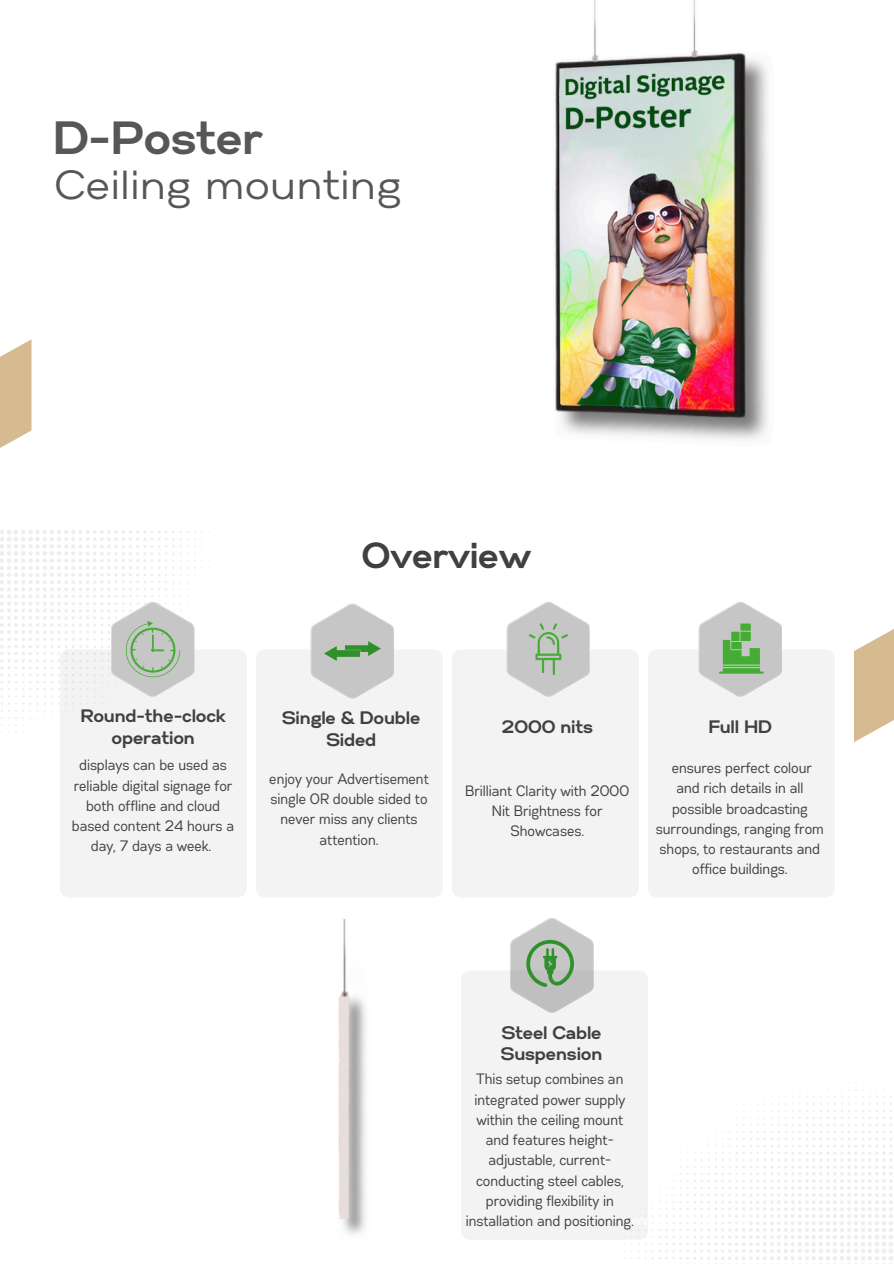
<style>
.page{position:relative;width:894px;height:1264px;background:#fff}
.page>*{position:absolute;margin:0;border:0;box-sizing:border-box;transform-origin:0 0}
.t1{font:700 46.5px "Gabriel Sans";color:#575756}
.t2{font:40.5px "Gabriel Sans";color:#575756}
.t3{font:700 36px "Gabriel Sans";color:#40403f}
.t4{font:700 18px/21.3px "Gabriel Sans";color:#40403f;text-align:center}
.t5{font:15px/20.2px "Gabriel Sans Cond";color:#40403f;text-align:center}
</style>
<div class="page">
<svg style="left:0;top:339px;width:32px;height:109px;fill:#d6bb90"></svg>
<img style="left:554px;top:0;width:214px;height:440px">
<div style="left:60px;top:650px;width:186px;height:247px;background:#f3f3f3"></div>
<div style="left:256px;top:650px;width:186px;height:247px;background:#f3f3f3"></div>
<div style="left:452px;top:650px;width:186px;height:247px;background:#f3f3f3"></div>
<div style="left:648px;top:650px;width:186px;height:247px;background:#f3f3f3"></div>
<svg style="left:0;top:530px;width:210px;height:210px"></svg>
<svg style="left:506px;top:602px;width:84px;height:95px"></svg>
<svg style="left:698px;top:602px;width:84px;height:95px"></svg>
<svg style="left:617px;top:1089px;width:276px;height:175px"></svg>
<div style="left:461px;top:970px;width:186px;height:269px;background:#f3f3f3"></div>
<svg style="left:854px;top:629px;width:39px;height:113px;fill:#d6bb90"></svg>
<svg style="left:310px;top:603px;width:84px;height:96px"></svg>
<svg style="left:510px;top:918px;width:83px;height:95px"></svg>
<img style="left:338px;top:920px;width:28px;height:315px">
<p class="t1" style="left:54px;top:118px;width:210px">D-Poster</p>
<p class="t2" style="left:54px;top:167px;width:349px">Ceiling mounting</p>
<p class="t3" style="left:362px;top:540px;width:171px">Overview</p>
<h1 class="t4" style="left:81px;top:706px;width:147px">Round-the-clock operation</h1>
<p class="t5" style="left:72px;top:756px;width:164px">displays can be used as reliable digital signage for both offline and cloud based content 24 hours a day, 7 days a week.</p>
<p class="t4" style="left:282px;top:708px;width:140px">Single &amp; Double<br>Sided</p>
<h3 class="t5" style="left:269px;top:769px;width:161px">enjoy your Advertisement single OR double sided to never miss any clients attention.</h3>
<h2 class="t4" style="left:502px;top:717px;width:93px">2000 nits</h2>
<p class="t5" style="left:465px;top:781px;width:165px">Brilliant Clarity with 2000<br>Nit Brightness for<br>Showcases.</p>
<p class="t4" style="left:708px;top:717px;width:65px">Full HD</p>
<p class="t5" style="left:656px;top:758px;width:169px">ensures perfect colour<br>and rich details in all possible broadcasting surroundings, ranging from shops, to restaurants and office buildings.</p>
<h3 class="t4" style="left:501px;top:1023px;width:103px;text-align:left">Steel Cable<br>Suspension</h3>
<p class="t5" style="left:466px;top:1069px;width:169px">This setup combines an integrated power supply within the ceiling mount and features height&shy;adjustable, current&shy;conducting steel cables, providing flexibility in installation and positioning.</p>
</div>
